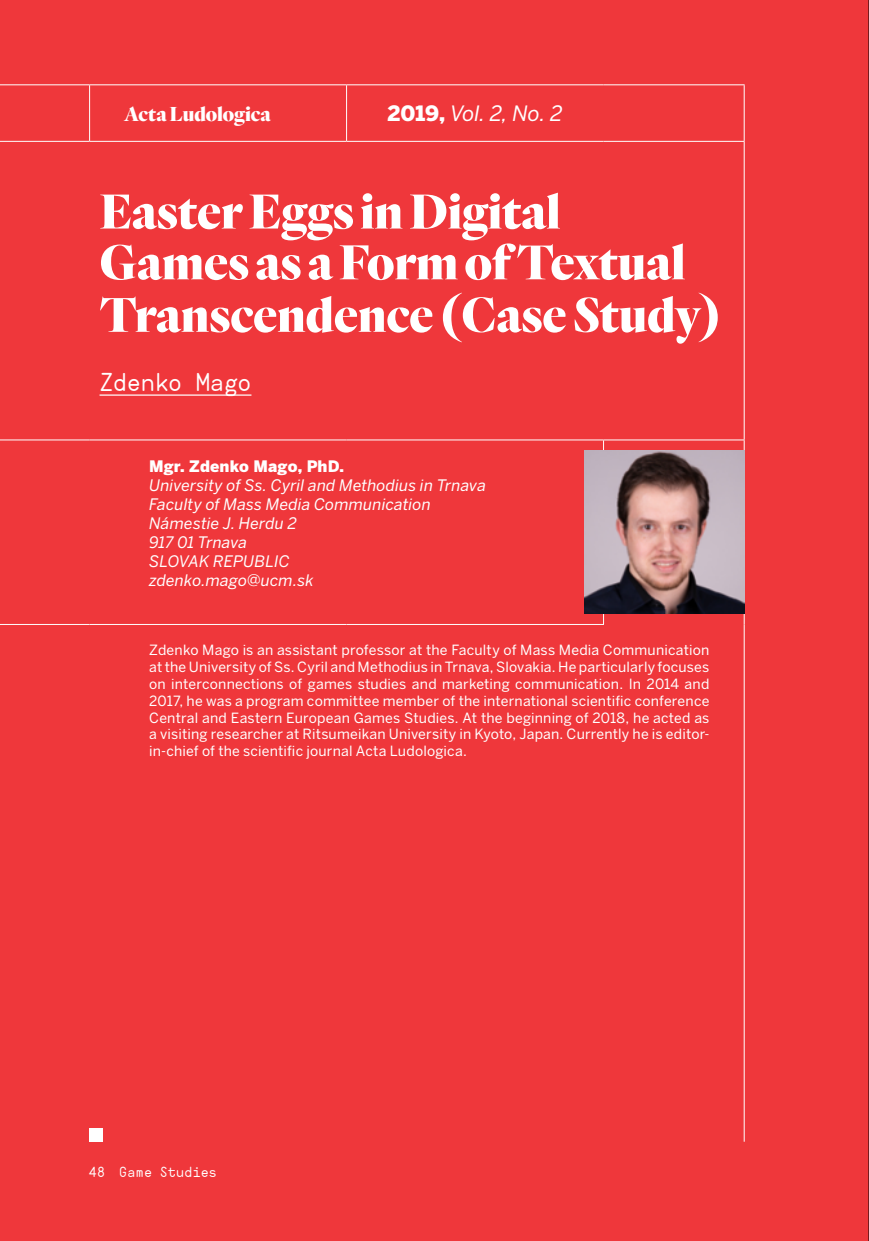
<style>
.page{position:relative;width:869px;height:1241px;background:#fff}
.page>*{position:absolute;margin:0;border:0;box-sizing:border-box;transform-origin:0 0}
.t1{font:900 50.75px/51.6px "Quarto";color:#fff}
.t2{font:24.5px "AHAMONO";letter-spacing:-.005em;color:#fff}
.t3{font:italic 21px "Benton Sans";color:#fff}
.t4{font:900 21px "Quarto";letter-spacing:-.005em;color:#fff}
.t5{font:italic 15.75px/18.9px "Benton Sans";letter-spacing:.005em;color:#fff}
.t6{font:900 15.75px "Benton Sans";letter-spacing:.01em;color:#fff}
.t7{font:14px/16.8px "Benton Sans";letter-spacing:.01em;color:#fff;text-align:justify}
.t8{font:14px "AHAMONO";letter-spacing:.02em;color:#fff}
.s1{font-weight:900;font-style:normal}
</style>
<div class="page">
<div style="left:0;top:0;width:868px;height:1240px;background:#ef373b"></div>
<hr style="left:0;top:84px;width:90px;height:1px;background:#fff">
<hr style="left:90px;top:84px;width:256px;height:1px;background:#fff">
<hr style="left:89px;top:85px;width:1px;height:56px;background:#fff">
<hr style="left:346px;top:84px;width:257px;height:1px;background:#fff">
<hr style="left:346px;top:85px;width:1px;height:56px;background:#fff">
<hr style="left:603px;top:84px;width:141px;height:1px;background:#fff">
<hr style="left:743px;top:85px;width:1px;height:56px;background:#fff">
<hr style="left:0;top:141px;width:90px;height:1px;background:#fff">
<hr style="left:90px;top:141px;width:256px;height:1px;background:#fff">
<hr style="left:346px;top:141px;width:257px;height:1px;background:#fff">
<hr style="left:603px;top:141px;width:141px;height:1px;background:#fff">
<hr style="left:743px;top:142px;width:1px;height:297px;background:#fff">
<hr style="left:0;top:439px;width:90px;height:1px;background:#fff">
<hr style="left:90px;top:439px;width:256px;height:1px;background:#fff">
<hr style="left:346px;top:439px;width:257px;height:1px;background:#fff">
<hr style="left:603px;top:439px;width:141px;height:1px;background:#fff">
<hr style="left:602px;top:440px;width:1px;height:184px;background:#fff">
<hr style="left:743px;top:440px;width:1px;height:184px;background:#fff">
<hr style="left:0;top:624px;width:90px;height:1px;background:#fff">
<hr style="left:90px;top:624px;width:256px;height:1px;background:#fff">
<hr style="left:346px;top:624px;width:257px;height:1px;background:#fff">
<hr style="left:743px;top:624px;width:1px;height:517px;background:#fff">
<hr style="left:99px;top:394px;width:152px;height:1px;background:#fff">
<img style="left:584px;top:451px;width:160px;height:162px">
<div style="left:89px;top:1127px;width:14px;height:14px;background:#fff"></div>
<hr style="left:868px;top:0;width:1px;height:1240px;background:#000">
<h3 class="t4" style="left:124px;top:100px;width:148px">Acta Ludologica</h3>
<h3 class="t3" style="left:387px;top:101px;width:177px"><span class="s1">2019,</span> Vol. 2, No. 2</h3>
<h1 class="t1" style="left:99px;top:185px;width:622px">Easter Eggs in Digital<br>Games as a Form of Textual<br>Transcendence (Case Study)</h1>
<h2 class="t2" style="left:99px;top:360px;width:153px">Zdenko Mago</h2>
<p class="t6" style="left:149px;top:456px;width:196px">Mgr. Zdenko Mago, PhD.</p>
<p class="t5" style="left:149px;top:476px;width:338px">University of Ss. Cyril and Methodius in Trnava<br>Faculty of Mass Media Communication<br>Námestie J. Herdu 2<br>917 01 Trnava<br>SLOVAK REPUBLIC<br>zdenko.mago@ucm.sk</p>
<p class="t7" style="left:149px;top:641px;width:561px">Zdenko Mago is an assistant professor at the Faculty of Mass Media Communication at the University of Ss. Cyril and Methodius in Trnava, Slovakia. He particularly focuses on interconnections of games studies and marketing communication. In 2014 and 2017, he was a program committee member of the international scientific conference Central and Eastern European Games Studies. At the beginning of 2018, he acted as a visiting researcher at Ritsumeikan University in Kyoto, Japan. Currently he is editor&shy;in-chief of the scientific journal Acta Ludologica.</p>
<p class="t8" style="left:89px;top:1158px;width:129px">48 Game Studies</p>
</div>
